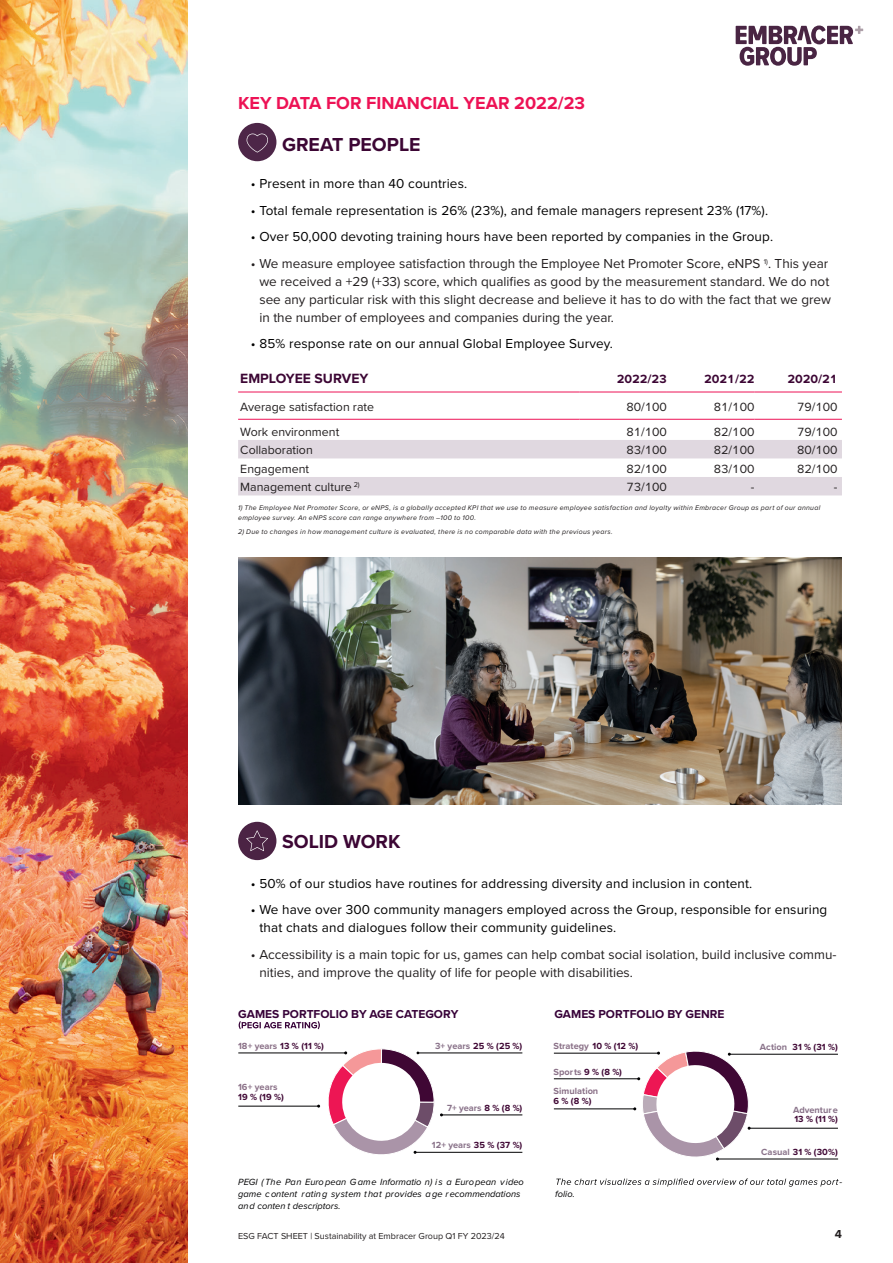
<style>
.page{position:relative;width:893px;height:1263px;background:#fff}
.page>*{position:absolute;margin:0;border:0;box-sizing:border-box;transform-origin:0 0}
.t1{font:700 19.5px "Proxima Nova";color:#3c0634}
.t2{font:700 18px "Proxima Nova";color:#ed1255}
.t3{font:700 13.95px "Proxima Nova";color:#3c0634}
.t4{font:13.5px/18px "Proxima Nova";color:#231f20}
.t5{font:13.5px/18px "Proxima Nova";letter-spacing:.01em;color:#000001}
.t6{font:12.3px "Proxima Nova";color:#231f20}
.t7{font:700 12.3px "Proxima Nova";color:#3c0634}
.t8{font:700 12px "Proxima Nova";color:#370238}
.t9{font:700 12px "Proxima Nova";color:#231f20}
.t10{font:italic 9.3px/12px "Proxima Nova";color:#000002}
.t11{font:700 9.3px "Proxima Nova";color:#3f0734}
.t12{font:700 9.3px "Proxima Nova";color:#8a7087}
.t13{font:700 9.3px "Proxima Nova";color:#897289}
.t14{font:9px "Proxima Nova";color:#231f20}
.t15{font:italic 7.05px/10.5px "Proxima Nova";letter-spacing:.04em;color:#231f20}
.s1{color:#3f0734}
.s2{color:#897289}
</style>
<div class="page">
<svg style="left:736px;top:26px;width:127px;height:40px"></svg>
<div style="left:238px;top:123px;width:38px;height:38px;background:#4d2648;border-radius:50%"></div>
<svg style="left:246px;top:133px;width:22px;height:20px"></svg>
<div style="left:238px;top:822px;width:38px;height:38px;background:#4b2344;border-radius:50%"></div>
<svg style="left:246px;top:830px;width:22px;height:21px"></svg>
<svg style="left:556px;top:1178px;width:282px;height:9px"></svg>
<svg style="left:239px;top:1021px;width:81px;height:8px"></svg>
<hr style="left:238px;top:1053px;width:108px;height:1px;background:#000002">
<hr style="left:238px;top:1106px;width:81px;height:1px;background:#000002">
<hr style="left:418px;top:1053px;width:104px;height:1px;background:#000002">
<hr style="left:441px;top:1115px;width:81px;height:1px;background:#000002">
<hr style="left:415px;top:1152px;width:107px;height:1px;background:#000002">
<svg style="left:317px;top:1048px;width:126px;height:107px"></svg>
<hr style="left:554px;top:1108px;width:81px;height:1px;background:#000002">
<hr style="left:729px;top:1054px;width:109px;height:1px;background:#000002">
<hr style="left:749px;top:1128px;width:89px;height:1px;background:#000002">
<hr style="left:717px;top:1159px;width:121px;height:1px;background:#000002">
<hr style="left:554px;top:1078px;width:85px;height:1px;background:#000002">
<hr style="left:554px;top:1053px;width:105px;height:1px;background:#000002">
<svg style="left:633px;top:1051px;width:118px;height:110px"></svg>
<img style="left:238px;top:557px;width:604px;height:248px">
<img style="left:0;top:0;width:187px;height:1263px">
<svg style="left:238px;top:440px;width:604px;height:55px"></svg>
<hr style="left:238px;top:392px;width:341px;height:1px;background:#ed1255">
<hr style="left:579px;top:392px;width:88px;height:1px;background:#ed1255">
<hr style="left:667px;top:392px;width:87px;height:1px;background:#ed1255">
<hr style="left:754px;top:392px;width:88px;height:1px;background:#ed1255">
<hr style="left:238px;top:419px;width:341px;height:1px;background:#ed1255">
<hr style="left:579px;top:419px;width:88px;height:1px;background:#ed1255">
<hr style="left:667px;top:419px;width:87px;height:1px;background:#ed1255">
<hr style="left:754px;top:419px;width:88px;height:1px;background:#ed1255">
<h2 class="t2" style="left:238px;top:89px;width:348px">KEY DATA FOR FINANCIAL YEAR 2022/23</h2>
<h1 class="t1" style="left:282px;top:129px;width:140px">GREAT PEOPLE</h1>
<p class="t5" style="left:251px;top:174px;width:218px">• Present in more than 40 countries.</p>
<p class="t5" style="left:251px;top:201px;width:519px">• Total female representation is 26% (23%), and female managers represent 23% (17%).</p>
<p class="t5" style="left:251px;top:227px;width:524px">• Over 50,000 devoting training hours have been reported by companies in the Group.</p>
<p class="t4" style="left:259px;top:254px;width:573px;text-indent:-9px">• We measure employee satisfaction through the Employee Net Promoter Score, eNPS <sup>1)</sup>. This year we received a +29 (+33) score, which qualifies as good by the measurement standard. We do not see any particular risk with this slight decrease and believe it has to do with the fact that we grew in the number of employees and companies during the year.</p>
<p class="t5" style="left:251px;top:334px;width:364px">• 85% response rate on our annual Global Employee Survey.</p>
<p class="t3" style="left:240px;top:368px;width:130px">EMPLOYEE SURVEY</p>
<p class="t7" style="left:617px;top:370px;width:52px">2022/23</p>
<p class="t7" style="left:704px;top:370px;width:52px">2021/22</p>
<p class="t7" style="left:787px;top:370px;width:52px">2020/21</p>
<p class="t6" style="left:240px;top:397px;width:135px">Average satisfaction rate</p>
<p class="t6" style="left:626px;top:397px;width:42px">80/100</p>
<p class="t6" style="left:714px;top:397px;width:42px">81/100</p>
<p class="t6" style="left:797px;top:397px;width:42px">79/100</p>
<p class="t6" style="left:240px;top:422px;width:100px">Work environment</p>
<p class="t6" style="left:626px;top:422px;width:42px">81/100</p>
<p class="t6" style="left:714px;top:422px;width:42px">82/100</p>
<p class="t6" style="left:797px;top:422px;width:42px">79/100</p>
<p class="t6" style="left:240px;top:441px;width:74px">Collaboration</p>
<p class="t6" style="left:626px;top:441px;width:42px">83/100</p>
<p class="t6" style="left:714px;top:441px;width:42px">82/100</p>
<p class="t6" style="left:797px;top:441px;width:42px">80/100</p>
<p class="t6" style="left:240px;top:459px;width:70px">Engagement</p>
<p class="t6" style="left:626px;top:459px;width:42px">82/100</p>
<p class="t6" style="left:714px;top:459px;width:42px">83/100</p>
<p class="t6" style="left:797px;top:459px;width:42px">82/100</p>
<p class="t6" style="left:240px;top:478px;width:121px">Management culture <sup>2)</sup></p>
<p class="t6" style="left:626px;top:478px;width:42px">73/100</p>
<p class="t6" style="left:751px;top:478px;width:5px">-</p>
<p class="t6" style="left:834px;top:478px;width:5px">-</p>
<p class="t15" style="left:238px;top:502px;width:584px">1) The Employee Net Promoter Score, or eNPS, is a globally accepted KPI that we use to measure employee satisfaction and loyalty within Embracer Group as part of our annual employee survey. An eNPS score can range anywhere from –100 to 100.</p>
<p class="t15" style="left:238px;top:526px;width:376px">2) Due to changes in how management culture is evaluated, there is no comparable data with the previous years.</p>
<h1 class="t1" style="left:282px;top:827px;width:120px">SOLID WORK</h1>
<p class="t5" style="left:251px;top:874px;width:503px">• 50% of our studios have routines for addressing diversity and inclusion in content.</p>
<p class="t5" style="left:259px;top:900px;width:569px;text-indent:-9px">• We have over 300 community managers employed across the Group, responsible for ensuring that chats and dialogues follow their community guidelines.</p>
<p class="t4" style="left:259px;top:945px;width:579px;text-indent:-9px">• Accessibility is a main topic for us, games can help combat social isolation, build inclusive commu&shy;nities, and improve the quality of life for people with disabilities.</p>
<p class="t8" style="left:238px;top:1005px;width:222px">GAMES PORTFOLIO BY AGE CATEGORY</p>
<p class="t8" style="left:554px;top:1005px;width:172px">GAMES PORTFOLIO BY GENRE</p>
<p class="t12" style="left:238px;top:1039px;width:87px">18+ years <span class="s1">13 % (11 %)</span></p>
<p class="t12" style="left:238px;top:1080px;width:41px">16+ years</p>
<p class="t11" style="left:238px;top:1090px;width:47px">19 % (19 %)</p>
<p class="t12" style="left:554px;top:1039px;width:86px">Strategy <span class="s1">10 % (12 %)</span></p>
<p class="t11" style="left:435px;top:1039px;width:89px"><span class="s2">3+ years</span> 25 % (25 %)</p>
<p class="t12" style="left:554px;top:1064px;width:70px">Sports <span class="s1">9 % (8 %)</span></p>
<p class="t12" style="left:554px;top:1084px;width:46px">Simulation</p>
<p class="t11" style="left:554px;top:1094px;width:39px">6 % (8 %)</p>
<p class="t13" style="left:447px;top:1101px;width:77px">7+ years <span class="s1">8 % (8 %)</span></p>
<p class="t13" style="left:432px;top:1138px;width:92px">12+ years <span class="s1">35 % (37 %)</span></p>
<p class="t11" style="left:760px;top:1040px;width:80px"><span class="s2">Action</span> 31 % (31 %)</p>
<p class="t13" style="left:793px;top:1102px;width:46px">Adventure</p>
<p class="t11" style="left:794px;top:1112px;width:45px">13 % (11 %)</p>
<p class="t11" style="left:761px;top:1145px;width:78px"><span class="s2">Casual</span> 31 % (30%)</p>
<p class="t10" style="left:238px;top:1175px;width:287px">PEGI ( The Pan European G ame Informatio n) i s a European v ideo game content ratin g system that provides age recommendations and conten t descriptors.</p>
<p class="t10" style="left:839px;top:1175px;width:4px">-</p>
<p class="t10" style="left:555px;top:1187px;width:21px">folio.</p>
<p class="t14" style="left:238px;top:1229px;width:268px">ESG FACT SHEET | Sustainability at Embracer Group Q1 FY 2023/24</p>
<p class="t9" style="left:835px;top:1225px;width:9px">4</p>
</div>
